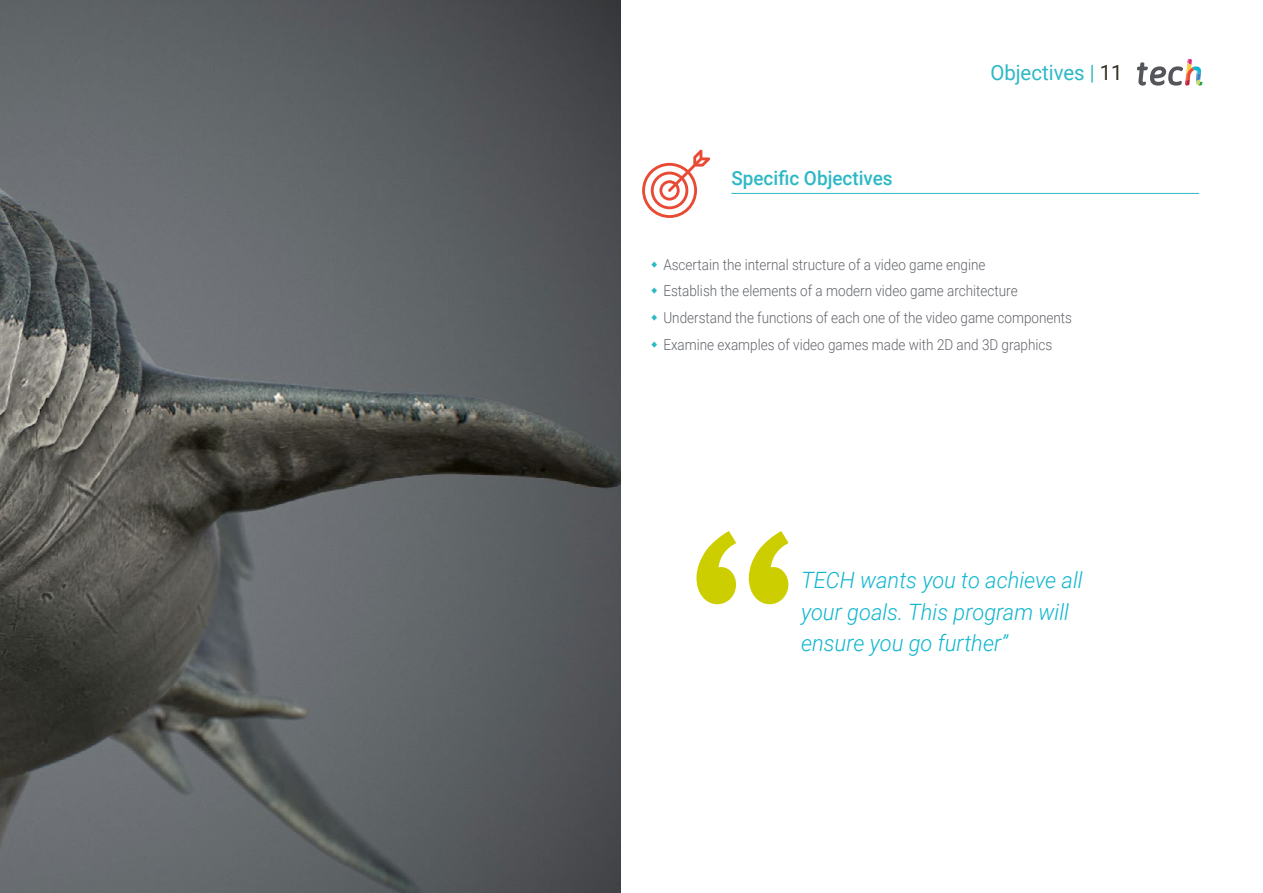
<style>
.page{position:relative;width:1263px;height:893px;background:#fff}
.page>*{position:absolute;margin:0;border:0;box-sizing:border-box;transform-origin:0 0}
.t1{font:italic 300 22.5px/31.5px "Roboto";color:#0fb6cf}
.t2{font:21px "Roboto";color:#2db8c5}
.t3{font:500 19.5px "Roboto";color:#2db8c5}
.t4{font:300 15px/26.7px "Roboto";color:#61646a;scale:.9 1}
.s1{color:#312e20}
</style>
<div class="page">
<hr style="left:731px;top:193px;width:468px;height:1px;background:#2db8c5">
<svg style="left:642px;top:150px;width:68px;height:68px"></svg>
<img style="left:0;top:0;width:621px;height:893px">
<svg style="left:1137px;top:59px;width:65px;height:27px"></svg>
<svg style="left:696px;top:531px;width:93px;height:73px"></svg>
<h3 class="t3" style="left:731px;top:164px;width:163px">Specific Objectives</h3>
<h2 class="t2" style="left:990px;top:57px;width:134px">Objectives | <span class="s1">11</span></h2>
<p class="t4" style="left:663px;top:250px;width:455px">Ascertain the internal structure of a video game engine<br>Establish the elements of a modern video game architecture Understand the functions of each one of the video game components Examine examples of video games made with 2D and 3D graphics</p>
<h1 class="t1" style="left:801px;top:564px;width:283px">TECH wants you to achieve all your goals. This program will ensure you go further”</h1>
</div>
